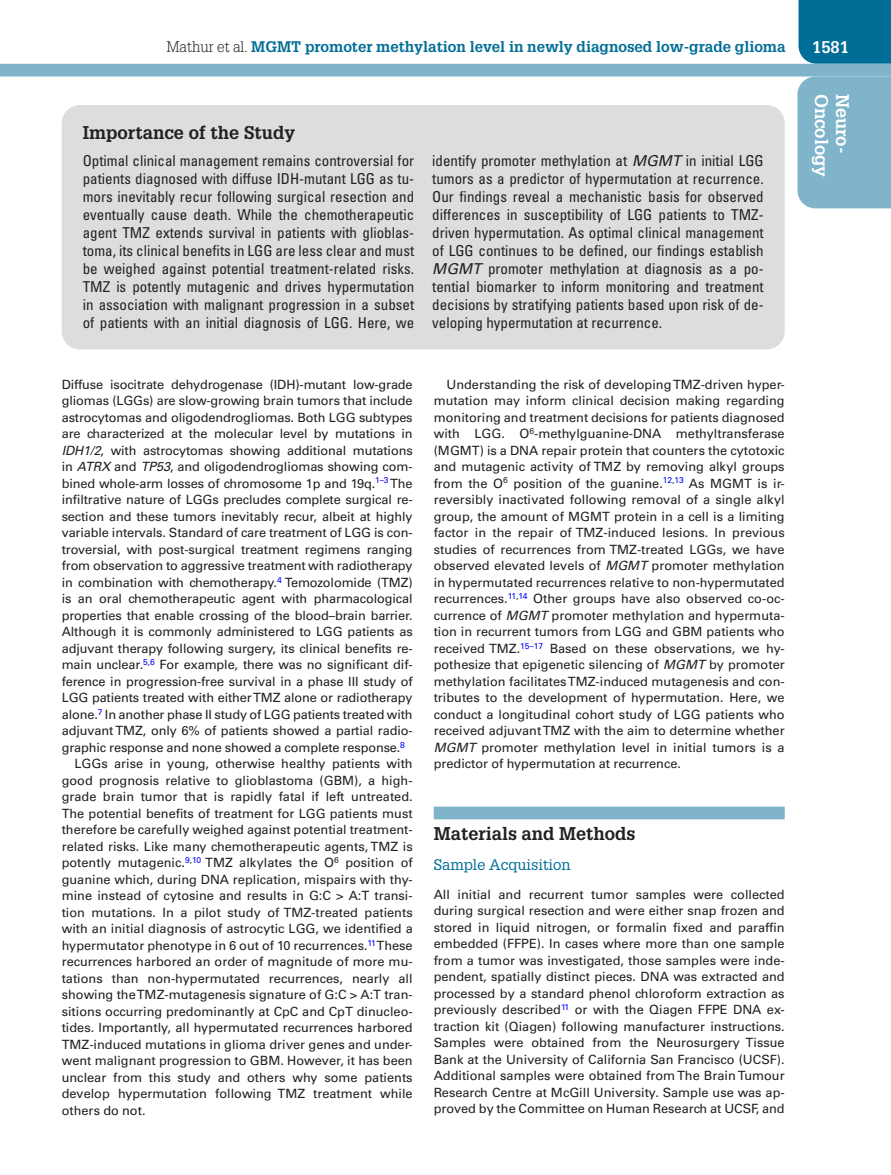
<style>
.page{position:relative;width:891px;height:1175px;background:#fff}
.page>*{position:absolute;margin:0;border:0;box-sizing:border-box;transform-origin:0 0}
.t1{font:700 18px "Glypha LT Std";color:#231f20}
.t2{font:700 18px "Glypha LT Std";color:#fff}
.t3{font:700 16.5px "Glypha LT Std";color:#fff}
.t4{font:condensed 15px/18px "Univers LT Std";color:#231f20;text-align:justify}
.t5{font:700 15px "Glypha LT Std";color:#006e96}
.t6{font:15px "Glypha LT Std";color:#006e96}
.t7{font:12.75px/16.5px "Univers LT Std";letter-spacing:-.01em;color:#231f20;text-align:justify}
.s1{font-weight:300;color:#231f20}
.s2{font-style:italic;font-stretch:normal}
.s3{font-style:italic}
</style>
<div class="page">
<div style="left:799px;top:0;width:92px;height:64px;background:#006e96"></div>
<div style="left:797px;top:76px;width:94px;height:132px;background:#7fb4ca"></div>
<div style="left:0;top:64px;width:891px;height:12px;background:#7fb4ca"></div>
<div style="left:434px;top:806px;width:351px;height:13px;background:#7fb4ca"></div>
<div style="left:62px;top:105px;width:723px;height:244px;background:#dcdddf;border-radius:18px"></div>
<p class="t5" style="left:166px;top:37px;width:621px"><span class="s1">Mathur et al.</span> MGMT promoter methylation level in newly diagnosed low-grade glioma</p>
<p class="t3" style="left:812px;top:37px;width:38px">1581</p>
<h1 class="t2" style="left:833px;top:94px;width:85px;rotate:90deg">Oncology</h1>
<h1 class="t2" style="left:854px;top:94px;width:61px;rotate:90deg">Neuro-</h1>
<h1 class="t1" style="left:83px;top:121px;width:214px">Importance of the Study</h1>
<p class="t4" style="left:83px;top:151px;width:333px">Optimal clinical management remains controversial for patients diagnosed with diffuse IDH-mutant LGG as tu&shy;mors inevitably recur following surgical resection and eventually cause death. While the chemotherapeutic agent TMZ extends survival in patients with glioblas&shy;toma, its clinical benefits in LGG are less clear and must be weighed against potential treatment-related risks.<br>TMZ is potently mutagenic and drives hypermutation in association with malignant progression in a subset of patients with an initial diagnosis of LGG. Here, we</p>
<p class="t4" style="left:432px;top:151px;width:333px">identify promoter methylation at <span class="s2">MGMT</span> in initial LGG tumors as a predictor of hypermutation at recurrence.<br>Our findings reveal a mechanistic basis for observed differences in susceptibility of LGG patients to TMZ&shy;driven hypermutation. As optimal clinical management of LGG continues to be defined, our findings establish <span class="s2">MGMT</span> promoter methylation at diagnosis as a po&shy;tential biomarker to inform monitoring and treatment decisions by stratifying patients based upon risk of de&shy;veloping hypermutation at recurrence.</p>
<p class="t7" style="left:62px;top:376px;width:353px">Diffuse isocitrate dehydrogenase (IDH)-mutant low-grade</p>
<p class="t7" style="left:62px;top:392px;width:352px">gliomas (LGGs) are slow-growing brain tumors that include</p>
<p class="t7" style="left:62px;top:409px;width:352px">astrocytomas and oligodendrogliomas. Both LGG subtypes</p>
<p class="t7" style="left:62px;top:425px;width:352px">are characterized at the molecular level by mutations in</p>
<p class="t7" style="left:62px;top:442px;width:352px"><span class="s3">IDH1/2</span>, with astrocytomas showing additional mutations</p>
<p class="t7" style="left:62px;top:458px;width:352px">in <span class="s3">ATRX</span> and <span class="s3">TP53</span>, and oligodendrogliomas showing com-</p>
<p class="t7" style="left:62px;top:475px;width:353px">bined whole-arm losses of chromosome 1p and 19q.<sup>1–3</sup> The</p>
<p class="t7" style="left:62px;top:491px;width:353px">infiltrative nature of LGGs precludes complete surgical re-</p>
<p class="t7" style="left:62px;top:508px;width:352px">section and these tumors inevitably recur, albeit at highly</p>
<p class="t7" style="left:62px;top:524px;width:352px">variable intervals. Standard of care treatment of LGG is con-</p>
<p class="t7" style="left:62px;top:541px;width:352px">troversial, with post-surgical treatment regimens ranging</p>
<p class="t7" style="left:62px;top:557px;width:352px">from observation to aggressive treatment with radiotherapy</p>
<p class="t7" style="left:62px;top:574px;width:353px">in combination with chemotherapy.<sup>4</sup> Temozolomide (TMZ)</p>
<p class="t7" style="left:62px;top:590px;width:352px">is an oral chemotherapeutic agent with pharmacological</p>
<p class="t7" style="left:62px;top:607px;width:352px">properties that enable crossing of the blood–brain barrier.</p>
<p class="t7" style="left:62px;top:623px;width:353px">Although it is commonly administered to LGG patients as</p>
<p class="t7" style="left:62px;top:640px;width:352px">adjuvant therapy following surgery, its clinical benefits re-</p>
<p class="t7" style="left:62px;top:656px;width:353px">main unclear.<sup>5</sup><sup>,</sup><sup>6</sup> For example, there was no significant dif-</p>
<p class="t7" style="left:62px;top:673px;width:352px">ference in progression-free survival in a phase III study of</p>
<p class="t7" style="left:62px;top:689px;width:352px">LGG patients treated with either TMZ alone or radiotherapy</p>
<p class="t7" style="left:62px;top:706px;width:353px">alone.<sup>7</sup> In another phase II study of LGG patients treated with</p>
<p class="t7" style="left:62px;top:722px;width:352px">adjuvant TMZ, only 6% of patients showed a partial radio-</p>
<p class="t7" style="left:62px;top:739px;width:345px">graphic response and none showed a complete response.<sup>8</sup></p>
<p class="t7" style="left:74px;top:755px;width:340px">LGGs arise in young, otherwise healthy patients with</p>
<p class="t7" style="left:62px;top:772px;width:352px">good prognosis relative to glioblastoma (GBM), a high-</p>
<p class="t7" style="left:62px;top:788px;width:353px">grade brain tumor that is rapidly fatal if left untreated.</p>
<p class="t7" style="left:62px;top:805px;width:352px">The potential benefits of treatment for LGG patients must</p>
<p class="t7" style="left:62px;top:821px;width:353px">therefore be carefully weighed against potential treatment-</p>
<p class="t7" style="left:62px;top:838px;width:353px">related risks. Like many chemotherapeutic agents, TMZ is</p>
<p class="t7" style="left:62px;top:854px;width:352px">potently mutagenic.<sup>9</sup><sup>,</sup><sup>10</sup> TMZ alkylates the O<sup>6</sup> position of</p>
<p class="t7" style="left:62px;top:871px;width:352px">guanine which, during DNA replication, mispairs with thy-</p>
<p class="t7" style="left:62px;top:887px;width:352px">mine instead of cytosine and results in G:C &gt; A:T transi-</p>
<p class="t7" style="left:62px;top:904px;width:353px">tion mutations. In a pilot study of TMZ-treated patients</p>
<p class="t7" style="left:62px;top:920px;width:353px">with an initial diagnosis of astrocytic LGG, we identified a</p>
<p class="t7" style="left:62px;top:937px;width:353px">hypermutator phenotype in 6 out of 10 recurrences.<sup>11</sup> These</p>
<p class="t7" style="left:62px;top:953px;width:352px">recurrences harbored an order of magnitude of more mu-</p>
<p class="t7" style="left:62px;top:970px;width:352px">tations than non-hypermutated recurrences, nearly all</p>
<p class="t7" style="left:62px;top:986px;width:353px">showing the TMZ-mutagenesis signature of G:C &gt; A:T tran-</p>
<p class="t7" style="left:62px;top:1003px;width:352px">sitions occurring predominantly at CpC and CpT dinucleo-</p>
<p class="t7" style="left:62px;top:1019px;width:352px">tides. Importantly, all hypermutated recurrences harbored</p>
<p class="t7" style="left:62px;top:1036px;width:352px">TMZ-induced mutations in glioma driver genes and under-</p>
<p class="t7" style="left:62px;top:1052px;width:352px">went malignant progression to GBM. However, it has been</p>
<p class="t7" style="left:62px;top:1069px;width:352px">unclear from this study and others why some patients</p>
<p class="t7" style="left:62px;top:1085px;width:353px">develop hypermutation following TMZ treatment while</p>
<p class="t7" style="left:62px;top:1102px;width:85px">others do not.</p>
<p class="t7" style="left:434px;top:376px;width:353px;text-indent:13px">Understanding the risk of developing TMZ-driven hyper&shy;mutation may inform clinical decision making regarding monitoring and treatment decisions for patients diagnosed with LGG. O<sup>6</sup>-methylguanine-DNA methyltransferase (MGMT) is a DNA repair protein that counters the cytotoxic and mutagenic activity of TMZ by removing alkyl groups from the O<sup>6</sup> position of the guanine.<sup>12</sup><sup>,</sup><sup>13</sup> As MGMT is ir&shy;reversibly inactivated following removal of a single alkyl group, the amount of MGMT protein in a cell is a limiting factor in the repair of TMZ-induced lesions. In previous studies of recurrences from TMZ-treated LGGs, we have observed elevated levels of <span class="s3">MGMT</span> promoter methylation in hypermutated recurrences relative to non-hypermutated recurrences.<sup>11</sup><sup>,</sup><sup>14</sup> Other groups have also observed co-oc&shy;currence of <span class="s3">MGMT</span> promoter methylation and hypermuta&shy;tion in recurrent tumors from LGG and GBM patients who received TMZ.<sup>15–17</sup> Based on these observations, we hy&shy;pothesize that epigenetic silencing of <span class="s3">MGMT</span> by promoter methylation facilitates TMZ-induced mutagenesis and con&shy;tributes to the development of hypermutation. Here, we conduct a longitudinal cohort study of LGG patients who received adjuvant TMZ with the aim to determine whether <span class="s3">MGMT</span> promoter methylation level in initial tumors is a predictor of hypermutation at recurrence.</p>
<h1 class="t1" style="left:434px;top:822px;width:203px">Materials and Methods</h1>
<p class="t6" style="left:434px;top:855px;width:138px">Sample Acquisition</p>
<p class="t7" style="left:434px;top:886px;width:353px">All initial and recurrent tumor samples were collected during surgical resection and were either snap frozen and stored in liquid nitrogen, or formalin fixed and paraffin embedded (FFPE). In cases where more than one sample from a tumor was investigated, those samples were inde&shy;pendent, spatially distinct pieces. DNA was extracted and processed by a standard phenol chloroform extraction as previously described<sup>11</sup> or with the Qiagen FFPE DNA ex&shy;traction kit (Qiagen) following manufacturer instructions.<br>Samples were obtained from the Neurosurgery Tissue Bank at the University of California San Francisco (UCSF).<br>Additional samples were obtained from The Brain Tumour Research Centre at McGill University. Sample use was ap&shy;proved by the Committee on Human Research at UCSF, and</p>
</div>
